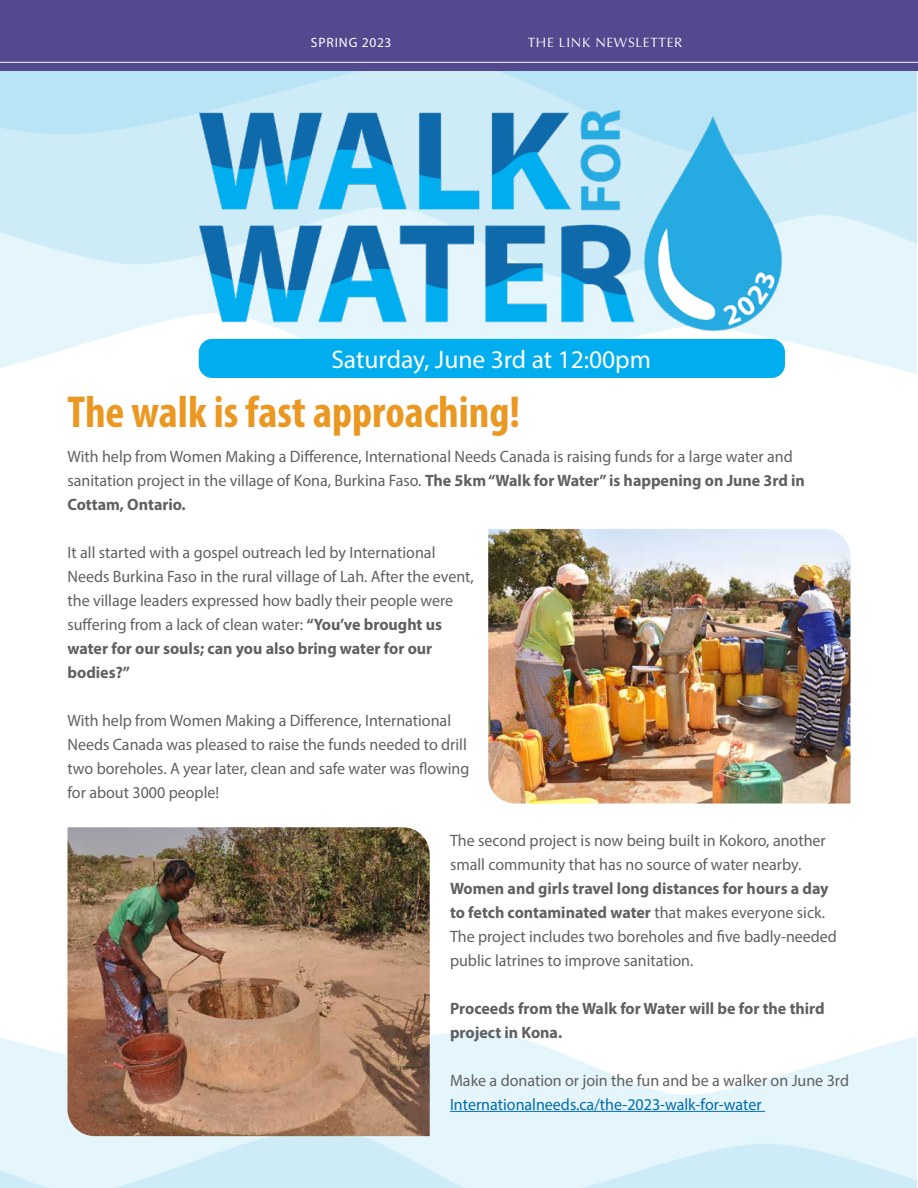
<style>
.page{position:relative;width:918px;height:1188px;background:#fff}
.page>*{position:absolute;margin:0;border:0;box-sizing:border-box;transform-origin:0 0}
.t1{font:700 condensed 45px "Myriad Pro";color:#eb9823}
.t2{font:25.5px "Myriad Pro";color:#fff}
.t3{font:16.5px/24px "Myriad Pro";color:#5f6062}
.t4{font:700 16.5px/24px "Myriad Pro";color:#5f6062}
.t5{font:16.5px "Myriad Pro";color:#026aab}
.t6{font:13.5px "Optima";letter-spacing:.05em;color:#fff}
.t7{font:13.5px "Myriad Pro";letter-spacing:.07em;color:#fff}
.s1{font-weight:700}
</style>
<div class="page">
<img style="left:0;top:71px;width:916px;height:307px">
<hr style="left:450px;top:1111px;width:315px;height:1px;background:#026aab">
<img style="left:192px;top:103px;width:593px;height:235px">
<img style="left:488px;top:529px;width:362px;height:275px">
<img style="left:68px;top:827px;width:362px;height:309px">
<div style="left:199px;top:339px;width:586px;height:39px;background:#00aeef;border-radius:14px"></div>
<div style="left:0;top:0;width:918px;height:71px;background:#52498e"></div>
<hr style="left:0;top:62px;width:918px;height:1px;background:#fff">
<p class="t7" style="left:311px;top:34px;width:82px">SPRING 2023</p>
<p class="t6" style="left:528px;top:34px;width:156px">THE LINK NEWSLETTER</p>
<h2 class="t2" style="left:331px;top:344px;width:321px">Saturday, June 3rd at 12:00pm</h2>
<h1 class="t1" style="left:68px;top:384px;width:454px">The walk is fast approaching!</h1>
<p class="t3" style="left:68px;top:444px;width:739px">With help from Women Making a Difference, International Needs Canada is raising funds for a large water and sanitation project in the village of Kona, Burkina Faso. <span class="s1">The 5km “Walk for Water” is happening on June 3rd in<br>Cottam, Ontario.</span></p>
<p class="t3" style="left:68px;top:540px;width:408px">It all started with a gospel outreach led by International Needs Burkina Faso in the rural village of Lah. After the event, the village leaders expressed how badly their people were suffering from a lack of clean water: <span class="s1">“You’ve brought us water for our souls; can you also bring water for our bodies?”</span></p>
<p class="t3" style="left:68px;top:708px;width:403px">With help from Women Making a Difference, International Needs Canada was pleased to raise the funds needed to drill two boreholes. A year later, clean and safe water was flowing for about 3000 people!</p>
<p class="t3" style="left:450px;top:828px;width:377px">The second project is now being built in Kokoro, another small community that has no source of water nearby.</p>
<p class="t3" style="left:450px;top:876px;width:389px"><span class="s1">Women and girls travel long distances for hours a day to fetch contaminated water</span> that makes everyone sick.<br>The project includes two boreholes and five badly-needed public latrines to improve sanitation.</p>
<p class="t4" style="left:450px;top:996px;width:376px">Proceeds from the Walk for Water will be for the third project in Kona.</p>
<p class="t3" style="left:450px;top:1068px;width:401px">Make a donation or join the fun and be a walker on June 3rd</p>
<p class="t5" style="left:450px;top:1094px;width:313px">Internationalneeds.ca/the-2023-walk-for-water</p>
</div>
